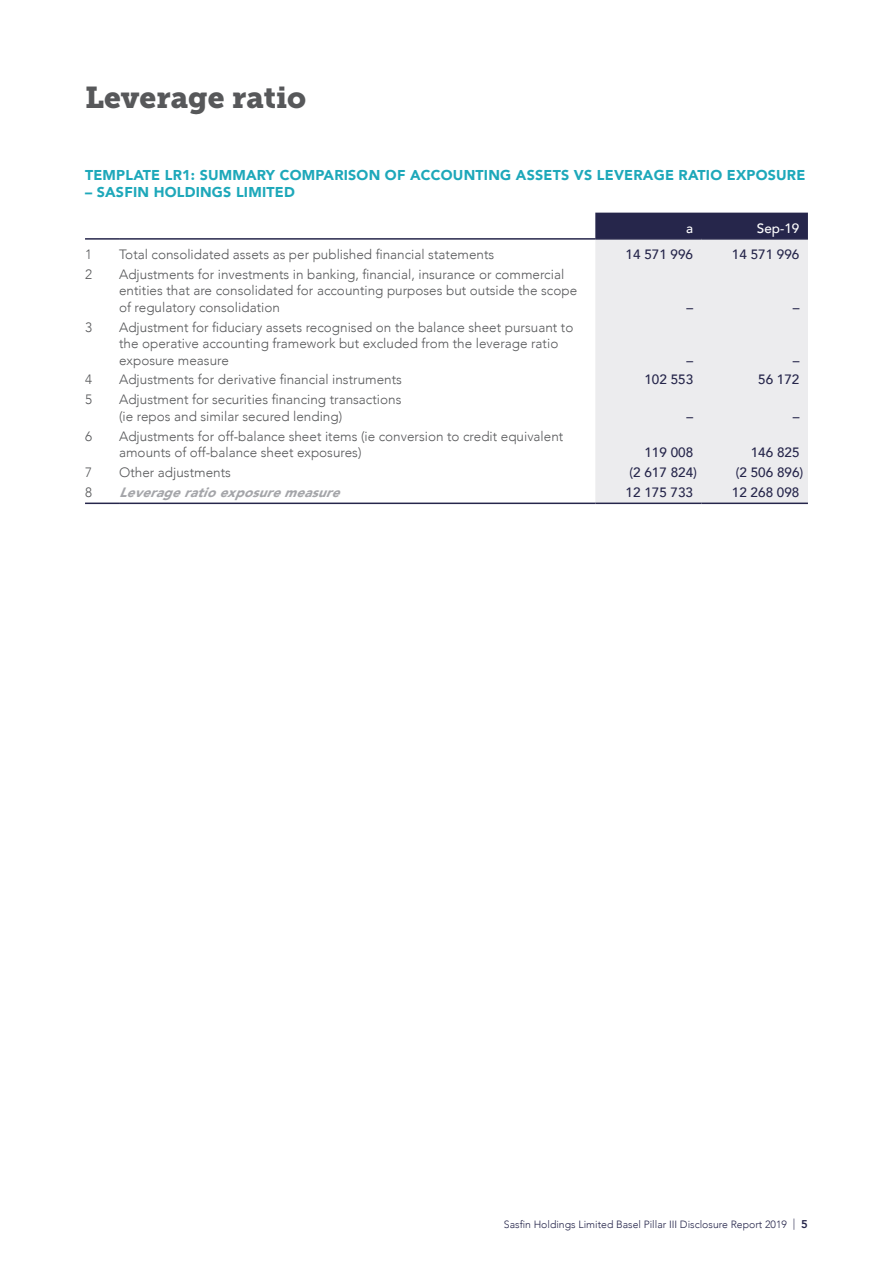
<style>
.page{position:relative;width:893px;height:1263px;background:#fff}
.page>*{position:absolute;margin:0;border:0;box-sizing:border-box;transform-origin:0 0}
.t1{font:30px "Museo Slab 900";color:#57585a}
.t2{font:900 14.25px "Avenir";letter-spacing:.015em;color:#1ea8ba}
.t3{font:300 13.5px/16.5px "Avenir";color:#57585a}
.t4{font:500 13.5px "Avenir";color:#26264b}
.t5{font:italic 900 13.5px "Avenir";color:#a4a5a9}
.t6{font:500 13.5px "Avenir";color:#fff}
.t7{font:300 10.5px "Avenir";color:#26264b}
.s1{font-size:11.25px}
.s2{font-weight:800;font-size:11.25px}
</style>
<div class="page">
<div style="left:595px;top:213px;width:213px;height:25px;background:#26264b"></div>
<div style="left:595px;top:240px;width:213px;height:263px;background:#ececee"></div>
<hr style="left:85px;top:238px;width:34px;height:2px;background:#26264b">
<hr style="left:119px;top:238px;width:476px;height:2px;background:#26264b">
<hr style="left:595px;top:238px;width:107px;height:2px;background:#26264b">
<hr style="left:702px;top:238px;width:106px;height:2px;background:#26264b">
<hr style="left:85px;top:503px;width:34px;height:1px;background:#26264b">
<hr style="left:119px;top:503px;width:476px;height:1px;background:#26264b">
<hr style="left:595px;top:503px;width:107px;height:1px;background:#26264b">
<hr style="left:702px;top:503px;width:106px;height:1px;background:#26264b">
<h1 class="t1" style="left:85px;top:80px;width:223px">Leverage ratio</h1>
<p class="t2" style="left:85px;top:163px;width:722px">TEMPLATE LR1: SUMMARY COMPARISON OF ACCOUNTING ASSETS VS LEVERAGE RATIO EXPOSURE</p>
<p class="t2" style="left:85px;top:179px;width:211px">– SASFIN HOLDINGS LIMITED</p>
<p class="t6" style="left:686px;top:216px;width:9px">a</p>
<p class="t6" style="left:757px;top:216px;width:44px">Sep-19</p>
<p class="t3" style="left:85px;top:246px;width:9px">1</p>
<p class="t3" style="left:119px;top:246px;width:377px">Total consolidated assets as per published financial statements</p>
<p class="t4" style="left:626px;top:242px;width:69px">14 571 996</p>
<p class="t4" style="left:732px;top:242px;width:69px">14 571 996</p>
<p class="t3" style="left:85px;top:266px;width:9px">2</p>
<p class="t3" style="left:119px;top:266px;width:460px">Adjustments for investments in banking, financial, insurance or commercial entities that are consolidated for accounting purposes but outside the scope of regulatory consolidation</p>
<p class="t4" style="left:686px;top:295px;width:8px">–</p>
<p class="t4" style="left:793px;top:295px;width:8px">–</p>
<p class="t3" style="left:85px;top:319px;width:9px">3</p>
<p class="t3" style="left:119px;top:319px;width:456px">Adjustment for fiduciary assets recognised on the balance sheet pursuant to the operative accounting framework but excluded from the leverage ratio exposure measure</p>
<p class="t4" style="left:686px;top:348px;width:8px">–</p>
<p class="t4" style="left:793px;top:348px;width:8px">–</p>
<p class="t3" style="left:85px;top:371px;width:9px">4</p>
<p class="t3" style="left:119px;top:371px;width:284px">Adjustments for derivative financial instruments</p>
<p class="t4" style="left:644px;top:368px;width:50px">102 553</p>
<p class="t4" style="left:758px;top:368px;width:43px">56 172</p>
<p class="t3" style="left:85px;top:391px;width:9px">5</p>
<p class="t3" style="left:119px;top:391px;width:284px">Adjustment for securities financing transactions (ie repos and similar secured lending)</p>
<p class="t4" style="left:686px;top:404px;width:8px">–</p>
<p class="t4" style="left:793px;top:404px;width:8px">–</p>
<p class="t3" style="left:85px;top:428px;width:9px">6</p>
<p class="t3" style="left:119px;top:428px;width:446px">Adjustments for off-balance sheet items (ie conversion to credit equivalent amounts of off-balance sheet exposures)</p>
<p class="t4" style="left:644px;top:441px;width:50px">119 008</p>
<p class="t4" style="left:751px;top:441px;width:50px">146 825</p>
<p class="t3" style="left:85px;top:464px;width:9px">7</p>
<p class="t3" style="left:119px;top:464px;width:113px">Other adjustments</p>
<p class="t4" style="left:629px;top:461px;width:69px">(2 617 824)</p>
<p class="t4" style="left:736px;top:461px;width:69px">(2 506 896)</p>
<p class="t3" style="left:85px;top:484px;width:9px">8</p>
<p class="t5" style="left:119px;top:481px;width:227px">Leverageratioexposuremeasure</p>
<p class="t4" style="left:626px;top:481px;width:69px">12 175 733</p>
<p class="t4" style="left:732px;top:481px;width:69px">12 268 098</p>
<p class="t7" style="left:504px;top:1218px;width:306px">Sasfin Holdings Limited Basel Pillar III Disclosure Report 2019 <span class="s1">|</span> <span class="s2">5</span></p>
</div>
